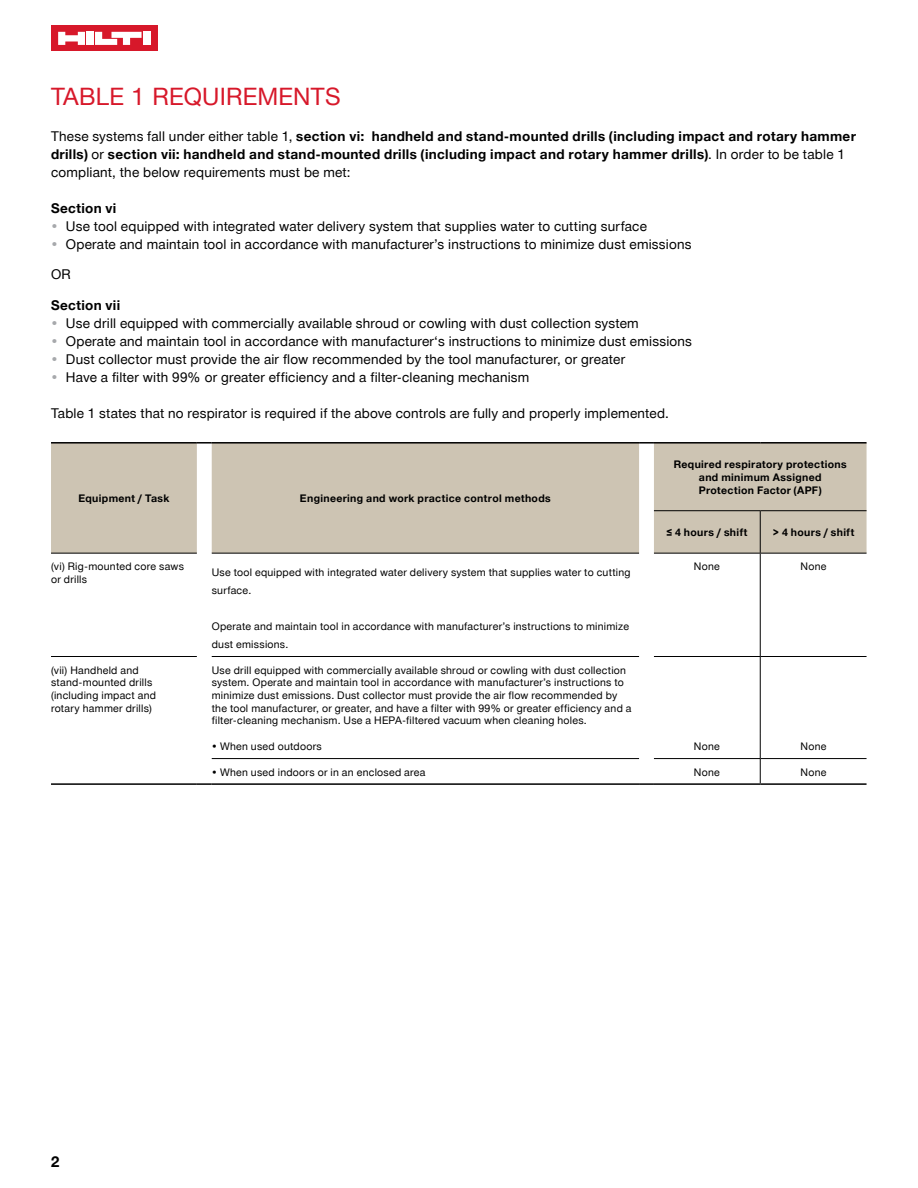
<style>
.page{position:relative;width:918px;height:1188px;background:#fff}
.page>*{position:absolute;margin:0;border:0;box-sizing:border-box;transform-origin:0 0}
.t1{font:24px "Hilti";letter-spacing:.01em;color:#d7182a}
.t2{font:700 15px "Hilti";color:#000}
.t3{font:13.5px "Hilti";letter-spacing:.015em;color:#000}
.t4{font:700 13.5px/18px "Hilti";letter-spacing:.025em;color:#000}
.t5{font:10.5px/12.8px "Hilti";letter-spacing:.025em;color:#000}
.t6{font:700 10.5px/12.8px "Hilti";letter-spacing:.03em;color:#000;text-align:center}
.s1{font-weight:400}
.s2{color:#a7a9ac}
</style>
<div class="page">
<div style="left:51px;top:26px;width:106px;height:25px;background:#d7182a"></div>
<div style="left:86px;top:32px;width:8px;height:13px;background:#fff"></div>
<div style="left:143px;top:32px;width:7px;height:13px;background:#fff"></div>
<svg style="left:58px;top:32px;width:27px;height:13px"></svg>
<svg style="left:95px;top:32px;width:47px;height:13px"></svg>
<div style="left:51px;top:444px;width:816px;height:109px;background:#cdc4b3"></div>
<hr style="left:654px;top:510px;width:106px;height:1px;background:#000">
<hr style="left:760px;top:510px;width:107px;height:1px;background:#000">
<hr style="left:212px;top:553px;width:427px;height:1px;background:#000">
<hr style="left:654px;top:553px;width:106px;height:1px;background:#000">
<hr style="left:760px;top:553px;width:107px;height:1px;background:#000">
<hr style="left:51px;top:656px;width:146px;height:1px;background:#000">
<hr style="left:212px;top:758px;width:427px;height:1px;background:#000">
<hr style="left:654px;top:758px;width:106px;height:1px;background:#000">
<hr style="left:760px;top:758px;width:107px;height:1px;background:#000">
<hr style="left:51px;top:783px;width:146px;height:2px;background:#000">
<hr style="left:212px;top:656px;width:427px;height:1px;background:#000">
<hr style="left:51px;top:553px;width:146px;height:1px;background:#000">
<hr style="left:654px;top:656px;width:106px;height:1px;background:#000">
<hr style="left:760px;top:656px;width:107px;height:1px;background:#000">
<hr style="left:760px;top:511px;width:1px;height:42px;background:#000">
<hr style="left:760px;top:554px;width:1px;height:102px;background:#000">
<hr style="left:760px;top:657px;width:1px;height:76px;background:#000">
<svg style="left:760px;top:733px;width:1px;height:50px"></svg>
<hr style="left:51px;top:442px;width:146px;height:2px;background:#000">
<svg style="left:197px;top:442px;width:15px;height:2px"></svg>
<hr style="left:212px;top:442px;width:427px;height:2px;background:#000">
<svg style="left:639px;top:442px;width:15px;height:2px"></svg>
<hr style="left:654px;top:442px;width:106px;height:2px;background:#000">
<hr style="left:760px;top:442px;width:107px;height:2px;background:#000">
<svg style="left:197px;top:783px;width:15px;height:2px"></svg>
<hr style="left:212px;top:783px;width:427px;height:2px;background:#000">
<svg style="left:639px;top:783px;width:15px;height:2px"></svg>
<hr style="left:654px;top:783px;width:106px;height:2px;background:#000">
<hr style="left:760px;top:783px;width:107px;height:2px;background:#000">
<h1 class="t1" style="left:51px;top:79px;width:291px">TABLE 1 REQUIREMENTS</h1>
<p class="t4" style="left:51px;top:126px;width:806px"><span class="s1">These systems fall under either table 1,</span> section vi: handheld and stand-mounted drills (including impact and rotary hammer drills) <span class="s1">or</span> section vii: handheld and stand-mounted drills (including impact and rotary hammer drills)<span class="s1">. In order to be table 1 compliant, the below requirements must be met:</span></p>
<p class="t4" style="left:51px;top:198px;width:67px">Section vi</p>
<p class="t3" style="left:51px;top:216px;width:598px"><span class="s2">•</span> Use tool equipped with integrated water delivery system that supplies water to cutting surface</p>
<p class="t3" style="left:51px;top:234px;width:642px"><span class="s2">•</span> Operate and maintain tool in accordance with manufacturer’s instructions to minimize dust emissions</p>
<p class="t3" style="left:51px;top:265px;width:21px">OR</p>
<p class="t4" style="left:51px;top:296px;width:71px">Section vii</p>
<p class="t3" style="left:51px;top:314px;width:589px"><span class="s2">•</span> Use drill equipped with commercially available shroud or cowling with dust collection system</p>
<p class="t3" style="left:51px;top:332px;width:643px"><span class="s2">•</span> Operate and maintain tool in accordance with manufacturer‘s instructions to minimize dust emissions</p>
<p class="t3" style="left:51px;top:350px;width:576px"><span class="s2">•</span> Dust collector must provide the air flow recommended by the tool manufacturer, or greater</p>
<p class="t3" style="left:51px;top:368px;width:480px"><span class="s2">•</span> Have a filter with 99% or greater efficiency and a filter-cleaning mechanism</p>
<p class="t3" style="left:51px;top:404px;width:619px">Table 1 states that no respirator is required if the above controls are fully and properly implemented.</p>
<p class="t6" style="left:78px;top:492px;width:93px">Equipment / Task</p>
<p class="t6" style="left:300px;top:492px;width:252px">Engineering and work practice control methods</p>
<p class="t5" style="left:51px;top:560px;width:134px">(vi) Rig-mounted core saws or drills</p>
<p class="t5" style="left:212px;top:563px;width:420px;line-height:18px">Use tool equipped with integrated water delivery system that supplies water to cutting surface.</p>
<p class="t5" style="left:212px;top:617px;width:419px;line-height:18px">Operate and maintain tool in accordance with manufacturer’s instructions to minimize dust emissions.</p>
<p class="t6" style="left:674px;top:458px;width:175px">Required respiratory protections and minimum Assigned<br>Protection Factor (APF)</p>
<p class="t6" style="left:666px;top:526px;width:83px">≤ 4 hours / shift</p>
<p class="t6" style="left:773px;top:526px;width:83px">&gt; 4 hours / shift</p>
<p class="t5" style="left:694px;top:560px;width:27px">None</p>
<p class="t5" style="left:801px;top:560px;width:27px">None</p>
<p class="t5" style="left:51px;top:663px;width:107px">(vii) Handheld and stand-mounted drills (including impact and rotary hammer drills)</p>
<p class="t5" style="left:212px;top:663px;width:421px">Use drill equipped with commercially available shroud or cowling with dust collection system. Operate and maintain tool in accordance with manufacturer’s instructions to minimize dust emissions. Dust collector must provide the air flow recommended by the tool manufacturer, or greater, and have a filter with 99% or greater efficiency and a filter-cleaning mechanism. Use a HEPA-filtered vacuum when cleaning holes.</p>
<p class="t5" style="left:212px;top:740px;width:112px">• When used outdoors</p>
<p class="t5" style="left:694px;top:740px;width:27px">None</p>
<p class="t5" style="left:801px;top:740px;width:27px">None</p>
<p class="t5" style="left:212px;top:765px;width:215px">• When used indoors or in an enclosed area</p>
<p class="t5" style="left:694px;top:765px;width:27px">None</p>
<p class="t5" style="left:801px;top:765px;width:27px">None</p>
<h2 class="t2" style="left:51px;top:1151px;width:10px">2</h2>
</div>
